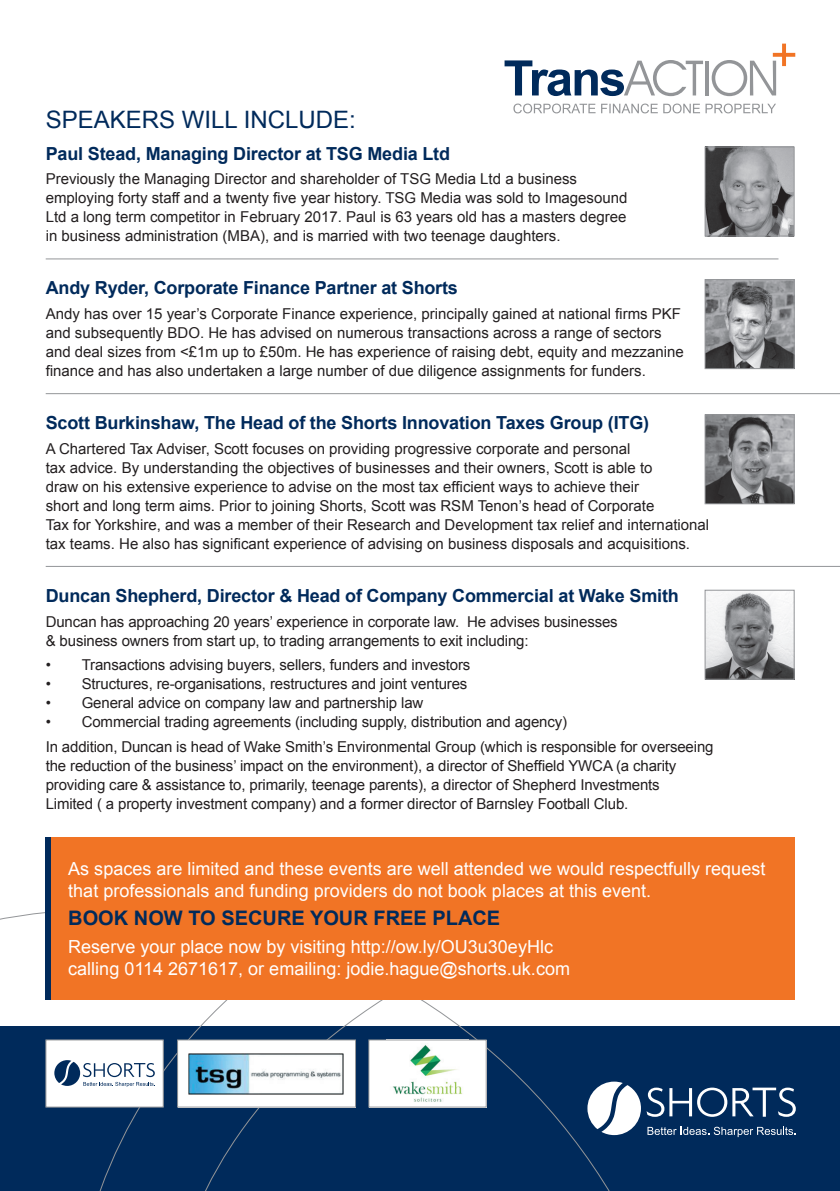
<style>
.page{position:relative;width:840px;height:1191px;background:#fff}
.page>*{position:absolute;margin:0;border:0;box-sizing:border-box;transform-origin:0 0}
.t1{font:24px "Arial";color:#002a5b}
.t2{font:700 20px "Arial";color:#002a5b}
.t3{font:18px/22px "Arial";color:#fff}
.t4{font:700 18px "Arial";letter-spacing:-.01em;color:#002a5b}
.t5{font:15px/19px "Arial";color:#231f20}
</style>
<div class="page">
<div style="left:0;top:1026px;width:839px;height:165px;background:#002a5b"></div>
<svg style="left:45px;top:986px;width:649px;height:205px"></svg>
<svg style="left:587px;top:1081px;width:53px;height:54px"></svg>
<svg style="left:647px;top:1126px;width:148px;height:11px"></svg>
<svg style="left:646px;top:1087px;width:149px;height:29px"></svg>
<div style="left:46px;top:1039px;width:117px;height:68px;background:#fff;border:1px solid #939598"></div>
<svg style="left:54px;top:1060px;width:101px;height:26px"></svg>
<div style="left:177px;top:1040px;width:178px;height:67px;background:#fff"></div>
<img style="left:188px;top:1053px;width:155px;height:41px">
<div style="left:177px;top:1039px;width:178px;height:68px;border:1px solid #939598"></div>
<div style="left:368px;top:1040px;width:118px;height:67px;background:#fff"></div>
<img style="left:392px;top:1045px;width:71px;height:57px">
<div style="left:368px;top:1039px;width:118px;height:68px;border:1px solid #939598"></div>
<div style="left:46px;top:837px;width:748px;height:162px;background:#f17425"></div>
<div style="left:46px;top:837px;width:5px;height:162px;background:#002a5b"></div>
<svg style="left:513px;top:104px;width:262px;height:9px"></svg>
<svg style="left:504px;top:60px;width:198px;height:36px"></svg>
<hr style="left:705px;top:61px;width:3px;height:34px;background:#939598">
<svg style="left:711px;top:44px;width:83px;height:52px"></svg>
<hr style="left:46px;top:258px;width:732px;height:1px;background:#939598">
<hr style="left:46px;top:393px;width:793px;height:1px;background:#939598">
<hr style="left:46px;top:566px;width:793px;height:1px;background:#939598">
<img style="left:706px;top:149px;width:86px;height:85px">
<div style="left:704px;top:147px;width:90px;height:89px;border:1px solid #939598"></div>
<img style="left:706px;top:281px;width:86px;height:86px">
<div style="left:704px;top:279px;width:90px;height:90px;border:1px solid #939598"></div>
<img style="left:706px;top:416px;width:86px;height:86px">
<div style="left:704px;top:414px;width:90px;height:90px;border:1px solid #939598"></div>
<img style="left:706px;top:592px;width:86px;height:85px">
<div style="left:704px;top:590px;width:90px;height:89px;border:1px solid #939598"></div>
<h1 class="t1" style="left:46px;top:104px;width:311px">SPEAKERS WILL INCLUDE:</h1>
<p class="t4" style="left:46px;top:141px;width:405px">Paul Stead, Managing Director at TSG Media Ltd</p>
<p class="t5" style="left:46px;top:170px;width:583px">Previously the Managing Director and shareholder of TSG Media Ltd a business employing forty staff and a twenty five year history. TSG Media was sold to Imagesound Ltd a long term competitor in February 2017. Paul is 63 years old has a masters degree in business administration (MBA), and is married with two teenage daughters.</p>
<p class="t4" style="left:46px;top:276px;width:413px">Andy Ryder, Corporate Finance Partner at Shorts</p>
<p class="t5" style="left:46px;top:304px;width:639px">Andy has over 15 year’s Corporate Finance experience, principally gained at national firms PKF and subsequently BDO. He has advised on numerous transactions across a range of sectors and deal sizes from &lt;£1m up to £50m. He has experience of raising debt, equity and mezzanine finance and has also undertaken a large number of due diligence assignments for funders.</p>
<p class="t4" style="left:46px;top:411px;width:604px">Scott Burkinshaw, The Head of the Shorts Innovation Taxes Group (ITG)</p>
<p class="t5" style="left:46px;top:439px;width:664px">A Chartered Tax Adviser, Scott focuses on providing progressive corporate and personal<br>tax advice. By understanding the objectives of businesses and their owners, Scott is able to<br>draw on his extensive experience to advise on the most tax efficient ways to achieve their<br>short and long term aims. Prior to joining Shorts, Scott was RSM Tenon’s head of Corporate<br>Tax for Yorkshire, and was a member of their Research and Development tax relief and international tax teams. He also has significant experience of advising on business disposals and acquisitions.</p>
<p class="t4" style="left:46px;top:583px;width:634px">Duncan Shepherd, Director &amp; Head of Company Commercial at Wake Smith</p>
<p class="t5" style="left:46px;top:612px;width:573px">Duncan has approaching 20 years’ experience in corporate law. He advises businesses &amp; business owners from start up, to trading arrangements to exit including:</p>
<p class="t5" style="left:46px;top:655px;width:426px">• Transactions advising buyers, sellers, funders and investors</p>
<p class="t5" style="left:46px;top:674px;width:423px">• Structures, re-organisations, restructures and joint ventures</p>
<p class="t5" style="left:46px;top:693px;width:379px">• General advice on company law and partnership law</p>
<p class="t5" style="left:46px;top:710px;width:669px;line-height:24.6px">• Commercial trading agreements (including supply, distribution and agency)<br>In addition, Duncan is head of Wake Smith’s Environmental Group (which is responsible for overseeing</p>
<p class="t5" style="left:46px;top:756px;width:632px">the reduction of the business’ impact on the environment), a director of Sheffield YWCA (a charity providing care &amp; assistance to, primarily, teenage parents), a director of Shepherd Investments<br>Limited ( a property investment company) and a former director of Barnsley Football Club.</p>
<p class="t3" style="left:68px;top:858px;width:698px">As spaces are limited and these events are well attended we would respectfully request that professionals and funding providers do not book places at this event.</p>
<h2 class="t2" style="left:68px;top:904px;width:433px">BOOK NOW TO SECURE YOUR FREE PLACE</h2>
<p class="t3" style="left:68px;top:935px;width:503px">Reserve your place now by visiting http://ow.ly/OU3u30eyHlc calling 0114 2671617, or emailing: jodie.hague@shorts.uk.com</p>
</div>
